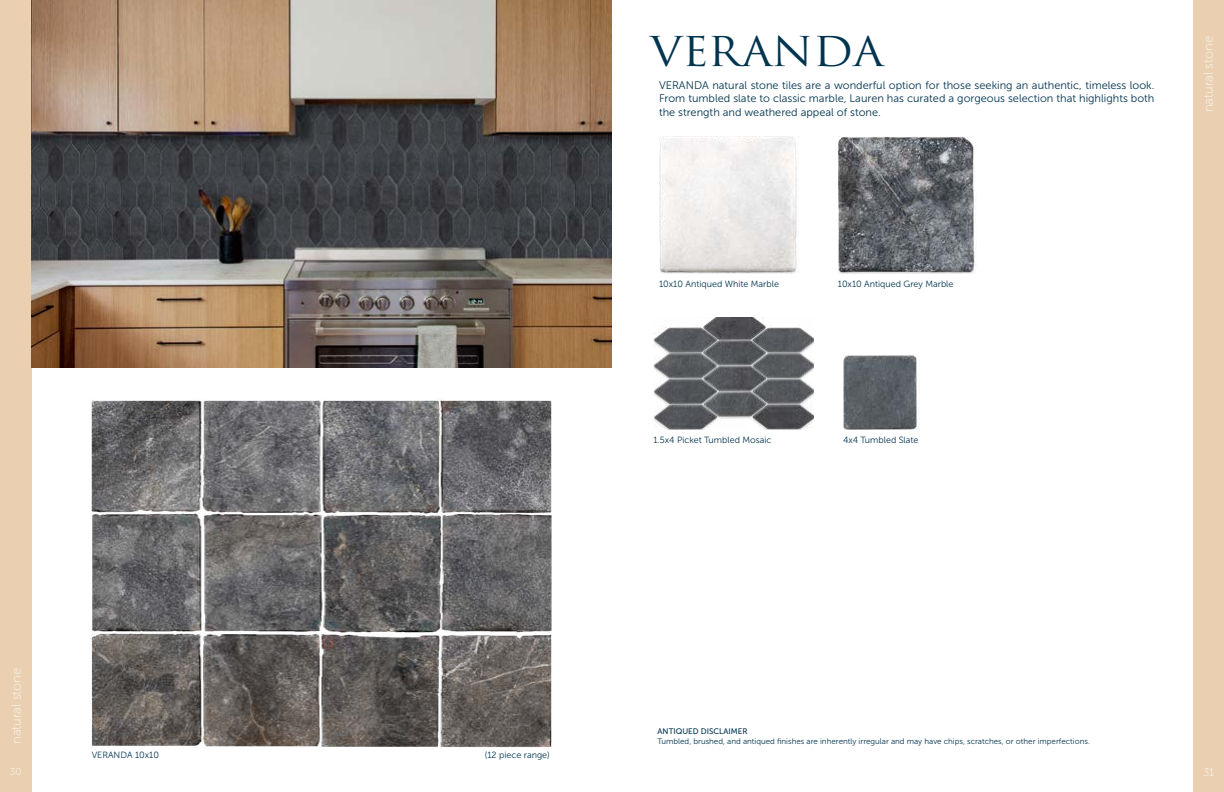
<style>
.page{position:relative;width:1224px;height:792px;background:#fff}
.page>*{position:absolute;margin:0;border:0;box-sizing:border-box;transform-origin:0 0}
.t1{font:40px "Trajan Pro 3";color:#01344f;scale:1.09 1}
.t2{font:13px "Museo Sans 100";color:#f8fbf6}
.t3{font:11px/13.2px "Museo Sans 300";color:#01344f;text-align:justify}
.t4{font:11px "Museo Sans 100";color:#f8fbf6}
.t5{font:10px "Museo Sans 100";color:#f8fbf6}
.t6{font:9px "Museo Sans 300";color:#01344f}
.t7{font:8px "Museo Sans 300";color:#01344f}
.t8{font:8px "Museo Sans 500";color:#01344f}
</style>
<div class="page">
<div style="left:0;top:0;width:32px;height:792px;background:#ebcfb1"></div>
<div style="left:1193px;top:0;width:31px;height:792px;background:#ebcfb1"></div>
<img style="left:32px;top:0;width:580px;height:368px">
<img style="left:92px;top:400px;width:460px;height:348px">
<img style="left:653px;top:318px;width:161px;height:111px">
<img style="left:659px;top:137px;width:140px;height:137px">
<img style="left:838px;top:137px;width:138px;height:137px">
<img style="left:843px;top:355px;width:76px;height:74px">
<p class="t2" style="left:9px;top:744px;width:78px;rotate:-90deg">natural stone</p>
<p class="t6" style="left:92px;top:750px;width:69px">VERANDA 10x10</p>
<p class="t6" style="left:485px;top:750px;width:67px">(12 piece range)</p>
<h1 class="t1" style="left:650px;top:24px;width:216px">VERANDA</h1>
<p class="t3" style="left:659px;top:79px;width:497px">VERANDA natural stone tiles are a wonderful option for those seeking an authentic, timeless look.<br>From tumbled slate to classic marble, Lauren has curated a gorgeous selection that highlights both the strength and weathered appeal of stone.</p>
<p class="t2" style="left:1201px;top:112px;width:78px;rotate:-90deg">natural stone</p>
<p class="t6" style="left:659px;top:279px;width:122px">10x10 Antiqued White Marble</p>
<p class="t6" style="left:838px;top:279px;width:117px">10x10 Antiqued Grey Marble</p>
<p class="t6" style="left:653px;top:435px;width:120px">1.5x4 Picket Tumbled Mosaic</p>
<p class="t6" style="left:843px;top:435px;width:77px">4x4 Tumbled Slate</p>
<p class="t8" style="left:658px;top:727px;width:91px">ANTIQUED DISCLAIMER</p>
<p class="t7" style="left:658px;top:737px;width:434px">Tumbled, brushed, and antiqued finishes are inherently irregular and may have chips, scratches, or other imperfections.</p>
<p class="t5" style="left:10px;top:767px;width:13px">30</p>
<p class="t4" style="left:1203px;top:767px;width:12px">31</p>
</div>
